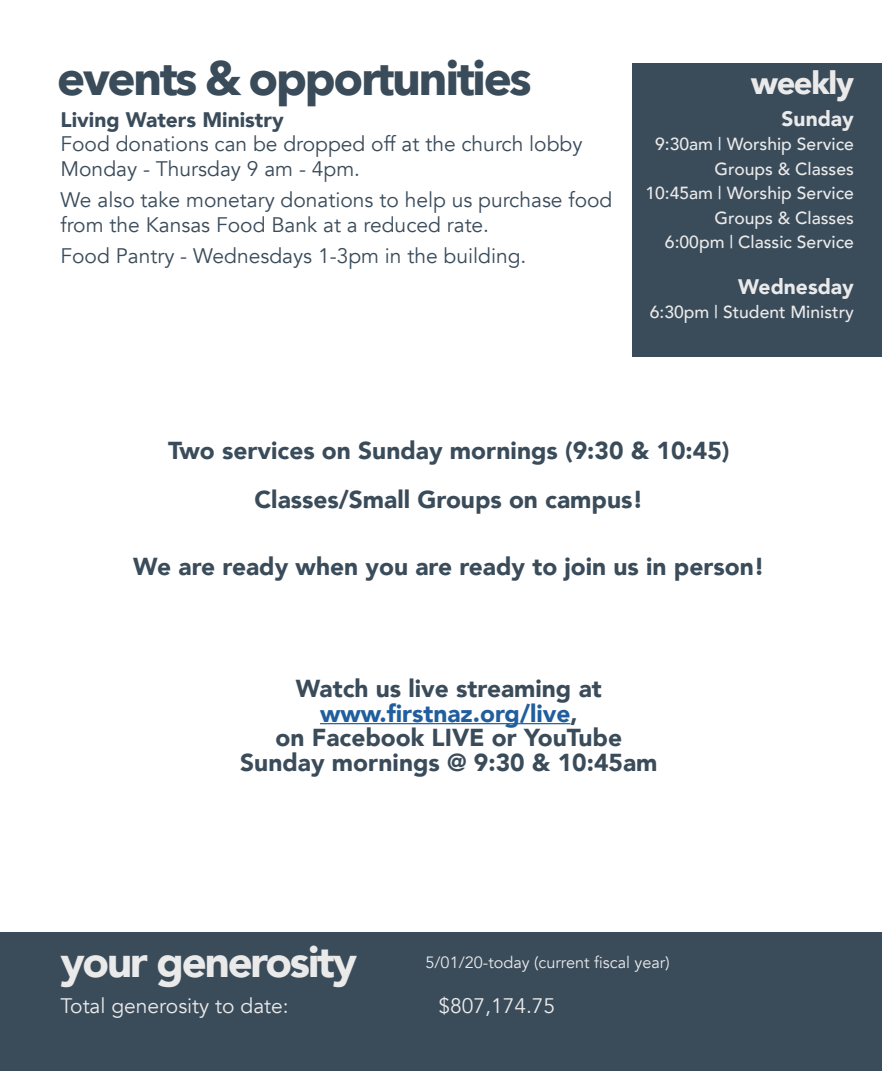
<style>
.page{position:relative;width:882px;height:1071px;background:#fff}
.page>*{position:absolute;margin:0;border:0;box-sizing:border-box;transform-origin:0 0}
.t1{font:700 47.25px "Avenir Next";letter-spacing:-.05em;color:#3a4b5a}
.t2{font:900 43.75px "Avenir";letter-spacing:-.05em;color:#eaeaea}
.t3{font:700 31.5px "Avenir Next";letter-spacing:-.05em;color:#eaeaea}
.t4{font:900 24.5px/24.5px "Avenir";color:#3a4b5a;text-align:center}
.t5{font:21px/24.5px "Avenir";color:#3a4b5a}
.t6{font:21px "Avenir";color:#eaeaea}
.t7{font:900 21px "Avenir";color:#3a4b5a}
.t8{font:900 21px "Avenir";color:#eaeaea}
.t9{font:500 17.5px/24.5px "Avenir";color:#eaeaea;text-align:right}
.t10{font:16.28px "Avenir";color:#eaeaea}
.s1{color:#215e9e}
</style>
<div class="page">
<div style="left:0;top:932px;width:882px;height:139px;background:#3a4b5a"></div>
<hr style="left:320px;top:723px;width:250px;height:1px;background:#215e9e">
<div style="left:633px;top:63px;width:249px;height:294px;background:#3a4b5a"></div>
<h1 class="t1" style="left:57px;top:37px;width:476px">events &amp; opportunities</h1>
<p class="t7" style="left:61px;top:102px;width:225px">Living Waters Ministry</p>
<p class="t5" style="left:61px;top:132px;width:523px">Food donations can be dropped off at the church lobby<br>Monday - Thursday 9 am - 4pm.</p>
<p class="t5" style="left:61px;top:188px;width:553px">We also take monetary donations to help us purchase food from the Kansas Food Bank at a reduced rate.</p>
<p class="t5" style="left:61px;top:244px;width:467px">Food Pantry - Wednesdays 1-3pm in the building.</p>
<p class="t3" style="left:751px;top:56px;width:105px">weekly</p>
<p class="t8" style="left:782px;top:100px;width:74px">Sunday</p>
<p class="t9" style="left:645px;top:131px;width:210px">9:30am | Worship Service<br>Groups &amp; Classes<br>10:45am | Worship Service<br>Groups &amp; Classes<br>6:00pm | Classic Service</p>
<p class="t8" style="left:738px;top:268px;width:117px">Wednesday</p>
<p class="t9" style="left:650px;top:299px;width:206px">6:30pm | Student Ministry</p>
<p class="t4" style="left:168px;top:426px;width:563px;line-height:49px">Two services on Sunday mornings (9:30 &amp; 10:45)<br>Classes/Small Groups on campus!</p>
<p class="t4" style="left:133px;top:553px;width:633px">We are ready when you are ready to join us in person!</p>
<p class="t4" style="left:240px;top:676px;width:419px">Watch us live streaming at <span class="s1">www.firstnaz.org/live</span>,<br>on Facebook LIVE or YouTube<br>Sunday mornings @ 9:30 &amp; 10:45am</p>
<h2 class="t2" style="left:61px;top:925px;width:298px">your generosity</h2>
<p class="t10" style="left:426px;top:952px;width:246px">5/01/20-today (current fiscal year)</p>
<p class="t6" style="left:61px;top:993px;width:230px">Total generosity to date:</p>
<p class="t6" style="left:439px;top:993px;width:118px">$807,174.75</p>
</div>
